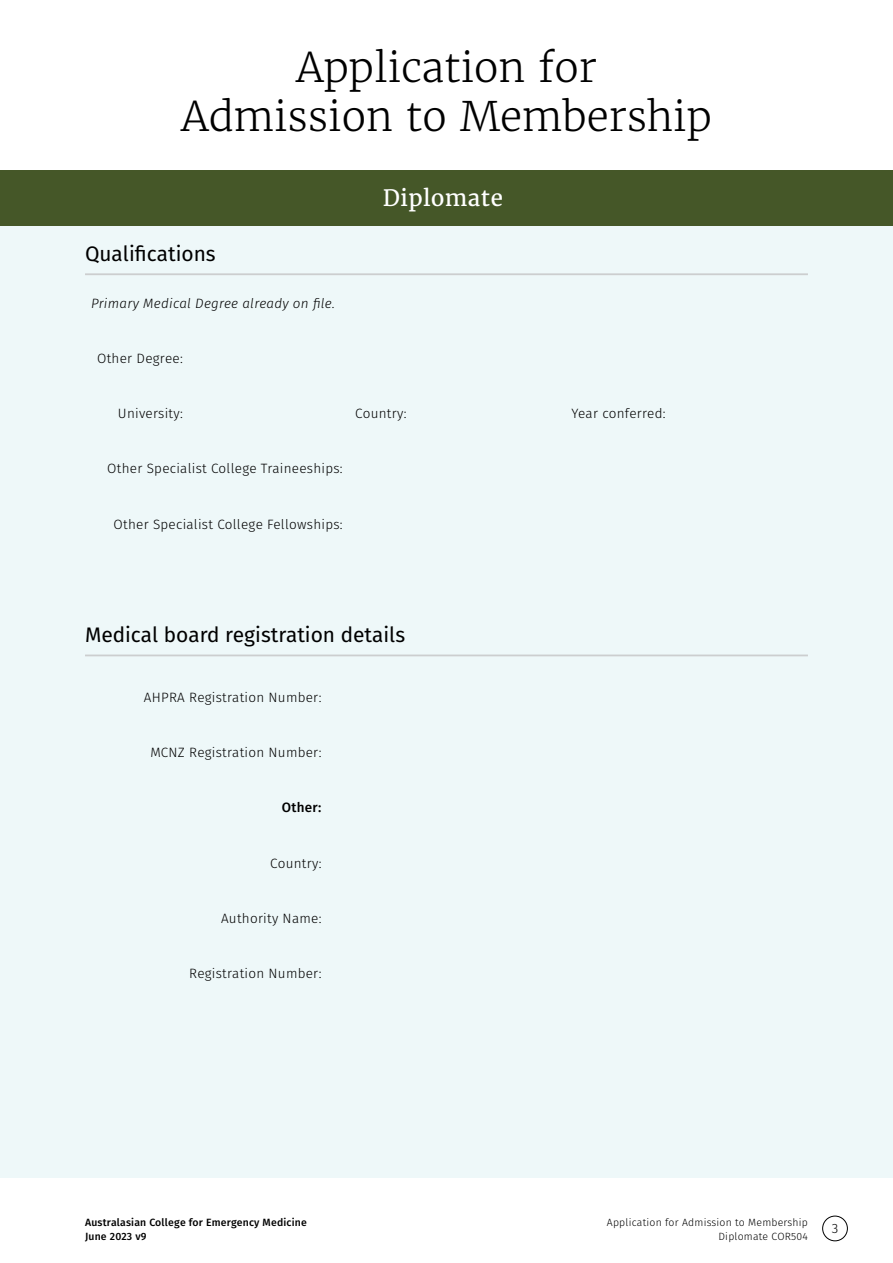
<style>
.page{position:relative;width:893px;height:1263px;background:#fff}
.page>*{position:absolute;margin:0;border:0;box-sizing:border-box;transform-origin:0 0}
.t1{font:300 40.5px/48.6px "Merriweather";color:#000;text-align:center}
.t2{font:22.5px "Merriweather";letter-spacing:.02em;color:#fff}
.t3{font:21px "Fira Sans";color:#000}
.t4{font:300 13.5px "Fira Sans";letter-spacing:.02em;color:#000}
.t5{font:italic 300 13.5px "Fira Sans";letter-spacing:.02em;color:#000}
.t6{font:500 13.5px "Fira Sans";letter-spacing:.02em;color:#000}
.t7{font:300 10.5px/13.5px "Fira Sans";letter-spacing:.02em;color:#000;text-align:right}
.t8{font:500 10.5px/13.5px "Fira Sans";letter-spacing:.02em;color:#000}
</style>
<div class="page">
<div style="left:0;top:170px;width:893px;height:1008px;background:#eef8f9"></div>
<div style="left:822px;top:1216px;width:26px;height:25px;border:1px solid #000;border-radius:50%"></div>
<div style="left:0;top:170px;width:893px;height:56px;background:#455728"></div>
<hr style="left:85px;top:273px;width:723px;height:2px;background:#cccecf">
<hr style="left:85px;top:654px;width:723px;height:2px;background:#cccecf">
<h1 class="t1" style="left:181px;top:44px;width:532px">Application for<br>Admission to Membership</h1>
<h3 class="t3" style="left:85px;top:237px;width:132px">Qualifications</h3>
<p class="t5" style="left:91px;top:293px;width:245px">Primary Medical Degree already on file.</p>
<p class="t4" style="left:97px;top:349px;width:87px">Other Degree:</p>
<h2 class="t2" style="left:383px;top:184px;width:122px">Diplomate</h2>
<p class="t4" style="left:118px;top:404px;width:66px">University:</p>
<p class="t4" style="left:355px;top:404px;width:53px">Country:</p>
<p class="t4" style="left:572px;top:404px;width:96px">Year conferred:</p>
<p class="t4" style="left:107px;top:459px;width:237px">Other Specialist College Traineeships:</p>
<p class="t4" style="left:114px;top:514px;width:231px">Other Specialist College Fellowships:</p>
<h3 class="t3" style="left:85px;top:619px;width:322px">Medical board registration details</h3>
<p class="t4" style="left:144px;top:687px;width:179px">AHPRA Registration Number:</p>
<p class="t4" style="left:150px;top:743px;width:173px">MCNZ Registration Number:</p>
<p class="t6" style="left:282px;top:797px;width:41px">Other:</p>
<p class="t4" style="left:270px;top:853px;width:53px">Country:</p>
<p class="t4" style="left:221px;top:909px;width:102px">Authority Name:</p>
<p class="t4" style="left:189px;top:964px;width:134px">Registration Number:</p>
<p class="t8" style="left:85px;top:1215px;width:223px">Australasian College for Emergency Medicine<br>June 2023 v9</p>
<p class="t7" style="left:607px;top:1215px;width:203px">Application for Admission to Membership<br>Diplomate COR504</p>
<p class="t4" style="left:832px;top:1219px;width:8px">3</p>
</div>
